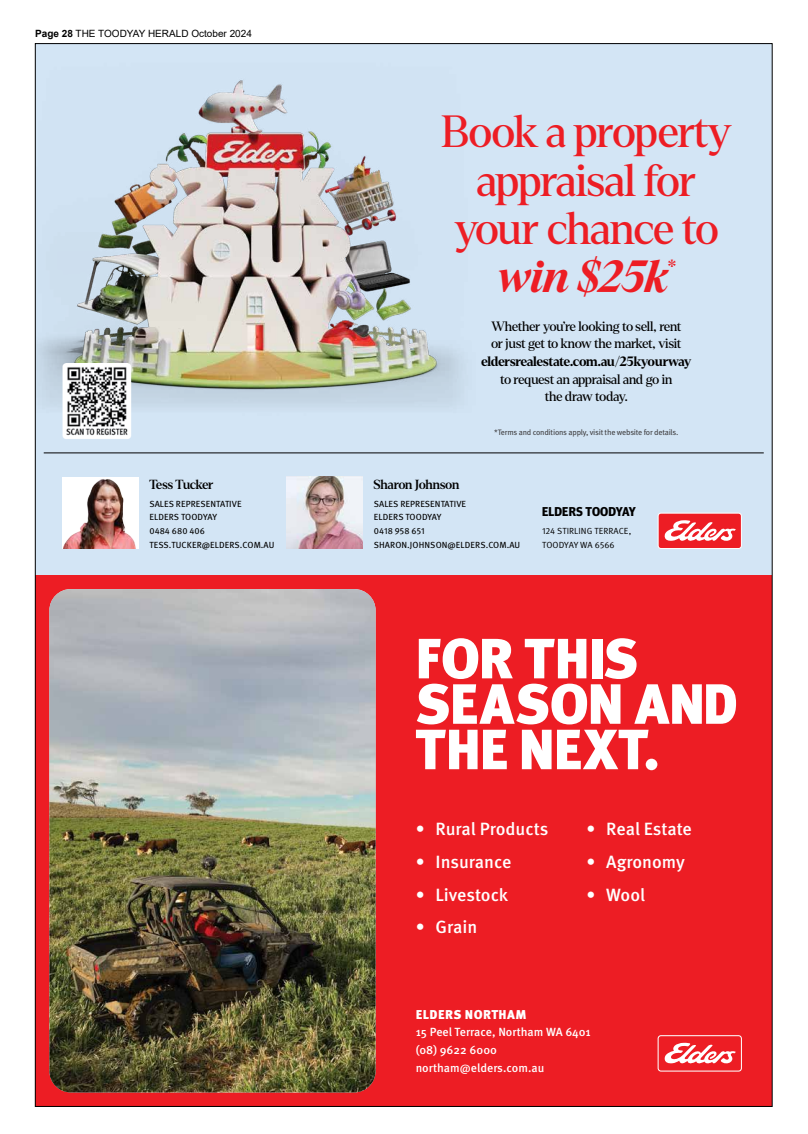
<style>
.page{position:relative;width:808px;height:1134px;background:#fff}
.page>*{position:absolute;margin:0;border:0;box-sizing:border-box;transform-origin:0 0}
.t1{font:900 56.6px/45.4px "Meta Pro";letter-spacing:-.015em;color:#fff}
.t2{font:43.9px/48.3px "Denton";color:#ed1d24;text-align:center}
.t3{font:500 17.8px "Meta Pro";letter-spacing:-.005em;color:#fff}
.t4{font:13.2px/17.6px "Denton";letter-spacing:-.005em;color:#000}
.t5{font:700 13.2px "Denton";letter-spacing:-.005em;color:#000}
.t6{font:500 12.8px "Denton";color:#000}
.t7{font:900 12.8px "Meta Pro";letter-spacing:.035em;color:#fff}
.t8{font:700 12.8px "Meta Headline Pro";letter-spacing:.01em;color:#000}
.t9{font:500 11.8px/17.6px "Meta Pro";color:#fff}
.t10{font:10px "Arial";color:#000}
.t11{font:8.9px/13.8px "Meta Pro";letter-spacing:.01em;color:#000}
.t12{font:8.9px/13.8px "Meta Pro";letter-spacing:.01em;color:#000}
.t13{font:7.9px "Meta Pro";letter-spacing:-.025em;color:#414042}
.s1{font-weight:700}
.s2{font-weight:700;font-style:italic}
</style>
<div class="page">
<div style="left:35px;top:44px;width:737px;height:531px;background:#d3e5f5"></div>
<div style="left:35px;top:575px;width:737px;height:531px;background:#ed1d24"></div>
<img style="left:49px;top:589px;width:327px;height:503px">
<img style="left:37px;top:80px;width:426px;height:326px">
<img style="left:62px;top:477px;width:76px;height:71px">
<img style="left:287px;top:476px;width:76px;height:72px">
<hr style="left:44px;top:453px;width:720px;height:1px;background:#000">
<div style="left:658px;top:513px;width:83px;height:35px;background:#ed1d24;border-radius:3px"></div>
<div style="left:657px;top:513px;width:85px;height:36px;border:1px solid #fff;border-radius:3px"></div>
<svg style="left:664px;top:520px;width:72px;height:21px"></svg>
<div style="left:657px;top:1035px;width:85px;height:36px;border:1px solid #fff;border-radius:3px"></div>
<svg style="left:664px;top:1043px;width:72px;height:21px"></svg>
<img style="left:62px;top:363px;width:73px;height:76px">
<p class="t10" style="left:35px;top:26px;width:218px"><span class="s1">Page 28</span> THE TOODYAY HERALD October 2024</p>
<h3 class="t6" style="left:149px;top:475px;width:65px">Tess Tucker</h3>
<p class="t11" style="left:149px;top:496px;width:126px">SALES REPRESENTATIVE<br>ELDERS TOODYAY<br>0484 680 406<br>TESS.TUCKER@ELDERS.COM.AU</p>
<h2 class="t2" style="left:441px;top:106px;width:291px">Book a property appraisal for your chance to <span class="s2">win $25k</span><sup>*</sup></h2>
<h3 class="t4" style="left:491px;top:317px;width:192px">Whether you’re looking to sell, rent or just get to know the market, visit</h3>
<h3 class="t5" style="left:481px;top:352px;width:211px">eldersrealestate.com.au/25kyourway</h3>
<h3 class="t4" style="left:500px;top:369px;width:173px;text-align:center">to request an appraisal and go in the draw today.</h3>
<p class="t13" style="left:494px;top:427px;width:186px">*Terms and conditions apply, visit the website for details.</p>
<h3 class="t6" style="left:374px;top:475px;width:87px">Sharon Johnson</h3>
<p class="t11" style="left:374px;top:496px;width:148px">SALES REPRESENTATIVE<br>ELDERS TOODYAY<br>0418 958 651<br>SHARON.JOHNSON@ELDERS.COM.AU</p>
<h3 class="t8" style="left:542px;top:501px;width:95px">ELDERS TOODYAY</h3>
<p class="t12" style="left:542px;top:524px;width:91px">124 STIRLING TERRACE,<br>TOODYAY WA 6566</p>
<h1 class="t1" style="left:415px;top:633px;width:324px">FOR THIS<br>SEASON AND<br>THE NEXT.</h1>
<h3 class="t3" style="left:416px;top:815px;width:134px">• Rural Products</h3>
<h3 class="t3" style="left:586px;top:815px;width:107px">• Real Estate</h3>
<h3 class="t3" style="left:416px;top:848px;width:97px">• Insurance</h3>
<h3 class="t3" style="left:586px;top:848px;width:100px">• Agronomy</h3>
<h3 class="t3" style="left:416px;top:881px;width:94px">• Livestock</h3>
<h3 class="t3" style="left:586px;top:881px;width:60px">• Wool</h3>
<h3 class="t3" style="left:416px;top:913px;width:63px">• Grain</h3>
<h3 class="t7" style="left:416px;top:1004px;width:112px">ELDERS NORTHAM</h3>
<h3 class="t9" style="left:416px;top:1023px;width:177px">15 Peel Terrace, Northam WA 6401 (08) 9622 6000 northam@elders.com.au</h3>
</div>
